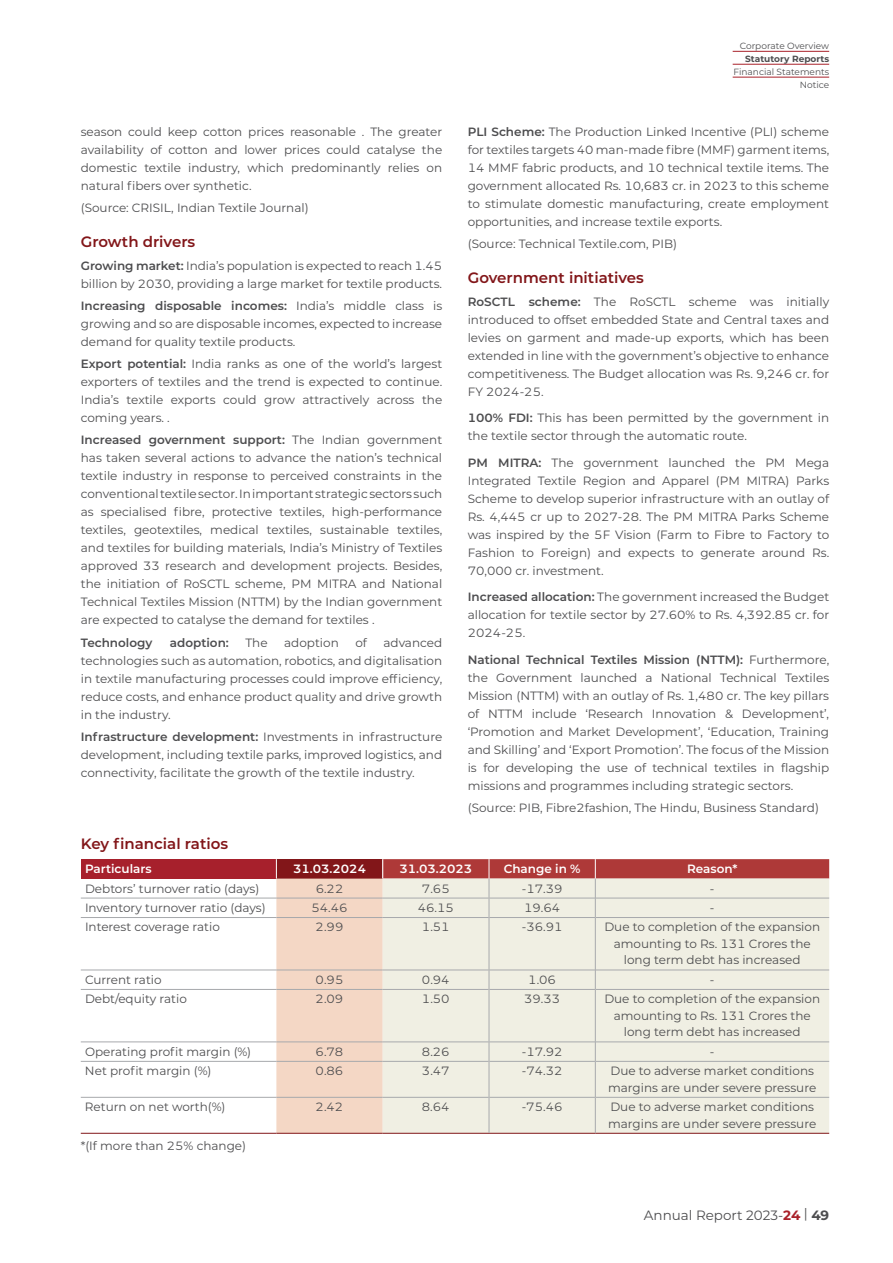
<style>
.page{position:relative;width:893px;height:1263px;background:#fff}
.page>*{position:absolute;margin:0;border:0;box-sizing:border-box;transform-origin:0 0}
.t1{font:600 15px "Montserrat";color:#821619}
.t2{font:13.5px "Montserrat";color:#4d4d4f}
.t3{font:12px/18px "Montserrat";color:#4d4d4f;text-align:justify}
.t4{font:600 12px "Montserrat";color:#fff}
.t5{font:600 12px "Montserrat";color:#4d4d4f}
.t6{font:9px/12.9px "Montserrat";color:#4d4d4f;text-align:right}
.t7{font:700 9px "Montserrat";color:#4d4d4f}
.s1{font-weight:600}
.s2{font-weight:700;color:#a9212a}
.s3{font-weight:700}
</style>
<div class="page">
<hr style="left:733px;top:51px;width:96px;height:1px;background:#a9212a">
<hr style="left:733px;top:64px;width:96px;height:1px;background:#a9212a">
<hr style="left:733px;top:77px;width:96px;height:1px;background:#a9212a">
<div style="left:81px;top:859px;width:195px;height:19px;background:#a7202c"></div>
<hr style="left:81px;top:898px;width:195px;height:1px;background:#a7a9ac">
<hr style="left:81px;top:917px;width:195px;height:1px;background:#a7a9ac">
<hr style="left:81px;top:969px;width:195px;height:1px;background:#a7a9ac">
<hr style="left:81px;top:989px;width:195px;height:1px;background:#a7a9ac">
<hr style="left:81px;top:1041px;width:195px;height:1px;background:#a7a9ac">
<hr style="left:81px;top:1061px;width:195px;height:1px;background:#a7a9ac">
<hr style="left:81px;top:1097px;width:195px;height:1px;background:#a7a9ac">
<hr style="left:81px;top:1133px;width:195px;height:1px;background:#821619">
<hr style="left:276px;top:1133px;width:107px;height:1px;background:#821619">
<hr style="left:383px;top:1133px;width:106px;height:1px;background:#821619">
<hr style="left:489px;top:1133px;width:106px;height:1px;background:#821619">
<hr style="left:595px;top:1133px;width:234px;height:1px;background:#821619">
<svg style="left:276px;top:859px;width:553px;height:274px;background:#e9dbcf"></svg>
<hr style="left:489px;top:1061px;width:1px;height:36px;background:#a7a9ac">
<hr style="left:595px;top:1061px;width:1px;height:36px;background:#a7a9ac">
<hr style="left:489px;top:1097px;width:1px;height:36px;background:#a7a9ac">
<hr style="left:595px;top:1097px;width:1px;height:36px;background:#a7a9ac">
<p class="t3" style="left:81px;top:122px;width:363px">season could keep cotton prices reasonable . The greater availability of cotton and lower prices could catalyse the domestic textile industry, which predominantly relies on natural fibers over synthetic.</p>
<p class="t3" style="left:81px;top:199px;width:229px">(Source: CRISIL, Indian Textile Journal)</p>
<p class="t1" style="left:81px;top:231px;width:116px">Growth drivers</p>
<p class="t3" style="left:81px;top:256px;width:363px"><span class="s1">Growing market:</span> India’s population is expected to reach 1.45 billion by 2030, providing a large market for textile products.</p>
<p class="t3" style="left:81px;top:296px;width:363px"><span class="s1">Increasing disposable incomes:</span> India’s middle class is growing and so are disposable incomes, expected to increase demand for quality textile products.</p>
<p class="t3" style="left:81px;top:354px;width:363px"><span class="s1">Export potential:</span> India ranks as one of the world’s largest exporters of textiles and the trend is expected to continue.<br>India’s textile exports could grow attractively across the coming years. .</p>
<p class="t3" style="left:81px;top:431px;width:363px"><span class="s1">Increased government support:</span> The Indian government has taken several actions to advance the nation’s technical textile industry in response to perceived constraints in the conventional textile sector. In important strategic sectors such as specialised fibre, protective textiles, high-performance textiles, geotextiles, medical textiles, sustainable textiles, and textiles for building materials, India’s Ministry of Textiles approved 33 research and development projects. Besides, the initiation of RoSCTL scheme, PM MITRA and National Technical Textiles Mission (NTTM) by the Indian government are expected to catalyse the demand for textiles .</p>
<p class="t5" style="left:81px;top:634px;width:73px">Technology</p>
<p class="t5" style="left:170px;top:634px;width:61px">adoption:</p>
<p class="t3" style="left:245px;top:633px;width:24px">The</p>
<p class="t3" style="left:284px;top:633px;width:56px">adoption</p>
<p class="t3" style="left:355px;top:633px;width:13px">of</p>
<p class="t3" style="left:81px;top:633px;width:363px;text-indent:303px">advanced technologies such as automation, robotics, and digitalisation in textile manufacturing processes could improve efficiency, reduce costs, and enhance product quality and drive growth in the industry.</p>
<p class="t3" style="left:81px;top:727px;width:363px"><span class="s1">Infrastructure development:</span> Investments in infrastructure development, including textile parks, improved logistics, and connectivity, facilitate the growth of the textile industry.</p>
<p class="t6" style="left:740px;top:39px;width:91px">Corporate Overview</p>
<p class="t7" style="left:745px;top:52px;width:86px">Statutory Reports</p>
<p class="t6" style="left:733px;top:65px;width:97px">Financial Statements<br>Notice</p>
<p class="t3" style="left:468px;top:122px;width:363px"><span class="s1">PLI Scheme:</span> The Production Linked Incentive (PLI) scheme for textiles targets 40 man-made fibre (MMF) garment items, 14 MMF fabric products, and 10 technical textile items. The government allocated Rs. 10,683 cr. in 2023 to this scheme to stimulate domestic manufacturing, create employment opportunities, and increase textile exports.</p>
<p class="t3" style="left:468px;top:235px;width:211px">(Source: Technical Textile.com, PIB)</p>
<p class="t1" style="left:468px;top:267px;width:178px">Government initiatives</p>
<p class="t3" style="left:468px;top:292px;width:363px"><span class="s1">RoSCTL scheme:</span> The RoSCTL scheme was initially introduced to offset embedded State and Central taxes and levies on garment and made-up exports, which has been extended in line with the government’s objective to enhance competitiveness. The Budget allocation was Rs. 9,246 cr. for FY 2024-25.</p>
<p class="t3" style="left:468px;top:408px;width:363px"><span class="s1">100% FDI:</span> This has been permitted by the government in the textile sector through the automatic route.</p>
<p class="t3" style="left:468px;top:453px;width:363px"><span class="s1">PM MITRA:</span> The government launched the PM Mega Integrated Textile Region and Apparel (PM MITRA) Parks Scheme to develop superior infrastructure with an outlay of Rs. 4,445 cr up to 2027-28. The PM MITRA Parks Scheme was inspired by the 5F Vision (Farm to Fibre to Factory to Fashion to Foreign) and expects to generate around Rs.<br>70,000 cr. investment.</p>
<p class="t3" style="left:468px;top:587px;width:363px"><span class="s1">Increased allocation:</span> The government increased the Budget allocation for textile sector by 27.60% to Rs. 4,392.85 cr. for 2024-25.</p>
<p class="t3" style="left:468px;top:650px;width:363px"><span class="s1">National Technical Textiles Mission (NTTM):</span> Furthermore, the Government launched a National Technical Textiles Mission (NTTM) with an outlay of Rs. 1,480 cr. The key pillars of NTTM include ‘Research Innovation &amp; Development’, ‘Promotion and Market Development’, ‘Education, Training and Skilling’ and ‘Export Promotion’. The focus of the Mission is for developing the use of technical textiles in flagship missions and programmes including strategic sectors.</p>
<p class="t3" style="left:468px;top:798px;width:353px">(Source: PIB, Fibre2fashion, The Hindu, Business Standard)</p>
<p class="t1" style="left:81px;top:833px;width:149px">Key financial ratios</p>
<p class="t4" style="left:85px;top:860px;width:68px">Particulars</p>
<p class="t4" style="left:293px;top:860px;width:75px">31.03.2024</p>
<p class="t4" style="left:399px;top:860px;width:75px">31.03.2023</p>
<p class="t4" style="left:504px;top:860px;width:78px">Change in %</p>
<p class="t4" style="left:687px;top:860px;width:52px">Reason*</p>
<p class="t3" style="left:85px;top:879px;width:176px">Debtors’ turnover ratio (days)</p>
<p class="t3" style="left:316px;top:879px;width:29px">6.22</p>
<p class="t3" style="left:422px;top:879px;width:29px">7.65</p>
<p class="t3" style="left:522px;top:879px;width:42px">-17.39</p>
<p class="t3" style="left:710px;top:879px;width:6px">-</p>
<p class="t3" style="left:85px;top:898px;width:182px">Inventory turnover ratio (days)</p>
<p class="t3" style="left:311px;top:898px;width:38px">54.46</p>
<p class="t3" style="left:418px;top:898px;width:38px">46.15</p>
<p class="t3" style="left:524px;top:898px;width:38px">19.64</p>
<p class="t3" style="left:710px;top:898px;width:6px">-</p>
<p class="t3" style="left:85px;top:918px;width:136px">Interest coverage ratio</p>
<p class="t3" style="left:316px;top:918px;width:29px">2.99</p>
<p class="t3" style="left:422px;top:918px;width:29px">1.51</p>
<p class="t3" style="left:522px;top:918px;width:42px">-36.91</p>
<p class="t3" style="left:604px;top:918px;width:217px;line-height:16.5px;text-align:center">Due to completion of the expansion amounting to Rs. 131 Crores the long term debt has increased</p>
<p class="t3" style="left:85px;top:970px;width:78px">Current ratio</p>
<p class="t3" style="left:316px;top:970px;width:29px">0.95</p>
<p class="t3" style="left:422px;top:970px;width:29px">0.94</p>
<p class="t3" style="left:528px;top:970px;width:29px">1.06</p>
<p class="t3" style="left:710px;top:970px;width:6px">-</p>
<p class="t3" style="left:85px;top:990px;width:103px">Debt/equity ratio</p>
<p class="t3" style="left:316px;top:990px;width:29px">2.09</p>
<p class="t3" style="left:422px;top:990px;width:29px">1.50</p>
<p class="t3" style="left:524px;top:990px;width:38px">39.33</p>
<p class="t3" style="left:604px;top:990px;width:217px;line-height:16.5px;text-align:center">Due to completion of the expansion amounting to Rs. 131 Crores the long term debt has increased</p>
<p class="t3" style="left:85px;top:1042px;width:168px">Operating profit margin (%)</p>
<p class="t3" style="left:316px;top:1042px;width:29px">6.78</p>
<p class="t3" style="left:422px;top:1042px;width:29px">8.26</p>
<p class="t3" style="left:522px;top:1042px;width:42px">-17.92</p>
<p class="t3" style="left:710px;top:1042px;width:6px">-</p>
<p class="t3" style="left:85px;top:1061px;width:128px">Net profit margin (%)</p>
<p class="t3" style="left:316px;top:1061px;width:29px">0.86</p>
<p class="t3" style="left:422px;top:1061px;width:29px">3.47</p>
<p class="t3" style="left:522px;top:1061px;width:42px">-74.32</p>
<p class="t3" style="left:608px;top:1062px;width:210px;line-height:16.5px">Due to adverse market conditions margins are under severe pressure</p>
<p class="t3" style="left:85px;top:1097px;width:142px">Return on net worth(%)</p>
<p class="t3" style="left:316px;top:1097px;width:29px">2.42</p>
<p class="t3" style="left:422px;top:1097px;width:29px">8.64</p>
<p class="t3" style="left:522px;top:1097px;width:42px">-75.46</p>
<p class="t3" style="left:608px;top:1098px;width:210px;line-height:16.5px">Due to adverse market conditions margins are under severe pressure</p>
<p class="t3" style="left:81px;top:1136px;width:167px">*(If more than 25% change)</p>
<p class="t2" style="left:644px;top:1206px;width:187px">Annual Report 2023-<span class="s2">24</span> | <span class="s3">49</span></p>
</div>
